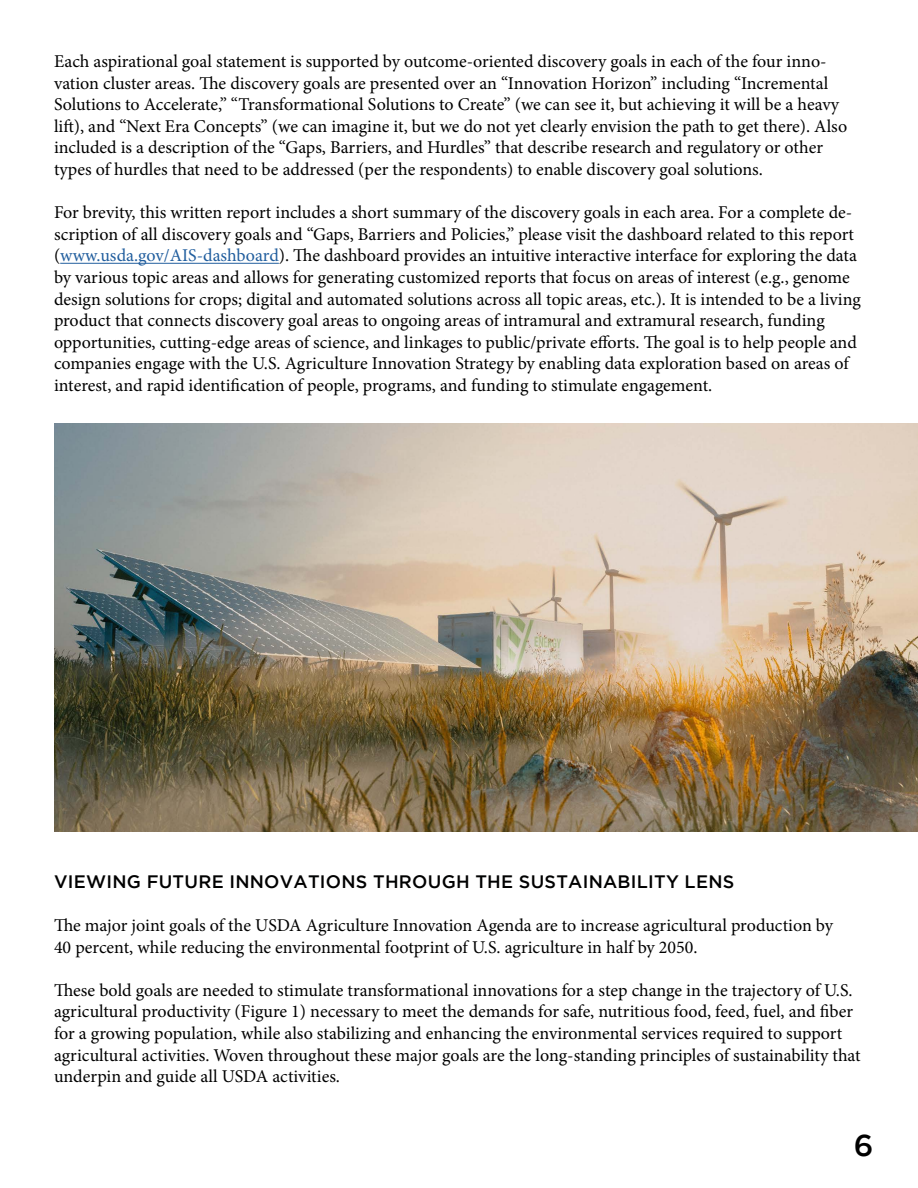
<style>
.page{position:relative;width:918px;height:1188px;background:#fff}
.page>*{position:absolute;margin:0;border:0;box-sizing:border-box;transform-origin:0 0}
.t1{font:500 30px "Gotham";color:#000}
.t2{font:18px/21.6px "Minion Pro";color:#000101}
.t3{font:500 18px "Gotham";letter-spacing:.015em;color:#000101}
.s1{color:#215e9e}
</style>
<div class="page">
<hr style="left:0;top:862px;width:1px;height:255px;background:#6e98a1">
<hr style="left:60px;top:263px;width:219px;height:1px;background:#215e9e">
<img style="left:54px;top:423px;width:864px;height:409px">
<p class="t2" style="left:54px;top:51px;width:795px">Each aspirational goal statement is supported by outcome-oriented discovery goals in each of the four inno&shy;vation cluster areas. Te discovery goals are presented over an “Innovation Horizon” including “Incremental Solutions to Accelerate,” “Transformational Solutions to Create” (we can see it, but achieving it will be a heavy lif), and “Next Era Concepts” (we can imagine it, but we do not yet clearly envision the path to get there). Also included is a description of the “Gaps, Barriers, and Hurdles” that describe research and regulatory or other types of hurdles that need to be addressed (per the respondents) to enable discovery goal solutions.</p>
<p class="t2" style="left:54px;top:202px;width:808px">For brevity, this written report includes a short summary of the discovery goals in each area. For a complete de&shy;scription of all discovery goals and “Gaps, Barriers and Policies,” please visit the dashboard related to this report (<span class="s1">www.usda.gov/AIS-dashboard</span>). Te dashboard provides an intuitive interactive interface for exploring the data by various topic areas and allows for generating customized reports that focus on areas of interest (e.g., genome design solutions for crops; digital and automated solutions across all topic areas, etc.). It is intended to be a living product that connects discovery goal areas to ongoing areas of intramural and extramural research, funding opportunities, cutting-edge areas of science, and linkages to public/private eforts. Te goal is to help people and companies engage with the U.S. Agriculture Innovation Strategy by enabling data exploration based on areas of interest, and rapid identifcation of people, programs, and funding to stimulate engagement.</p>
<p class="t3" style="left:54px;top:871px;width:682px">VIEWING FUTURE INNOVATIONS THROUGH THE SUSTAINABILITY LENS</p>
<p class="t2" style="left:54px;top:915px;width:781px">Te major joint goals of the USDA Agriculture Innovation Agenda are to increase agricultural production by<br>40 percent, while reducing the environmental footprint of U.S. agriculture in half by 2050.</p>
<p class="t2" style="left:54px;top:979px;width:808px">Tese bold goals are needed to stimulate transformational innovations for a step change in the trajectory of U.S. agricultural productivity (Figure 1) necessary to meet the demands for safe, nutritious food, feed, fuel, and fber for a growing population, while also stabilizing and enhancing the environmental services required to support agricultural activities. Woven throughout these major goals are the long-standing principles of sustainability that underpin and guide all USDA activities.</p>
<h1 class="t1" style="left:854px;top:1128px;width:21px">6</h1>
</div>
